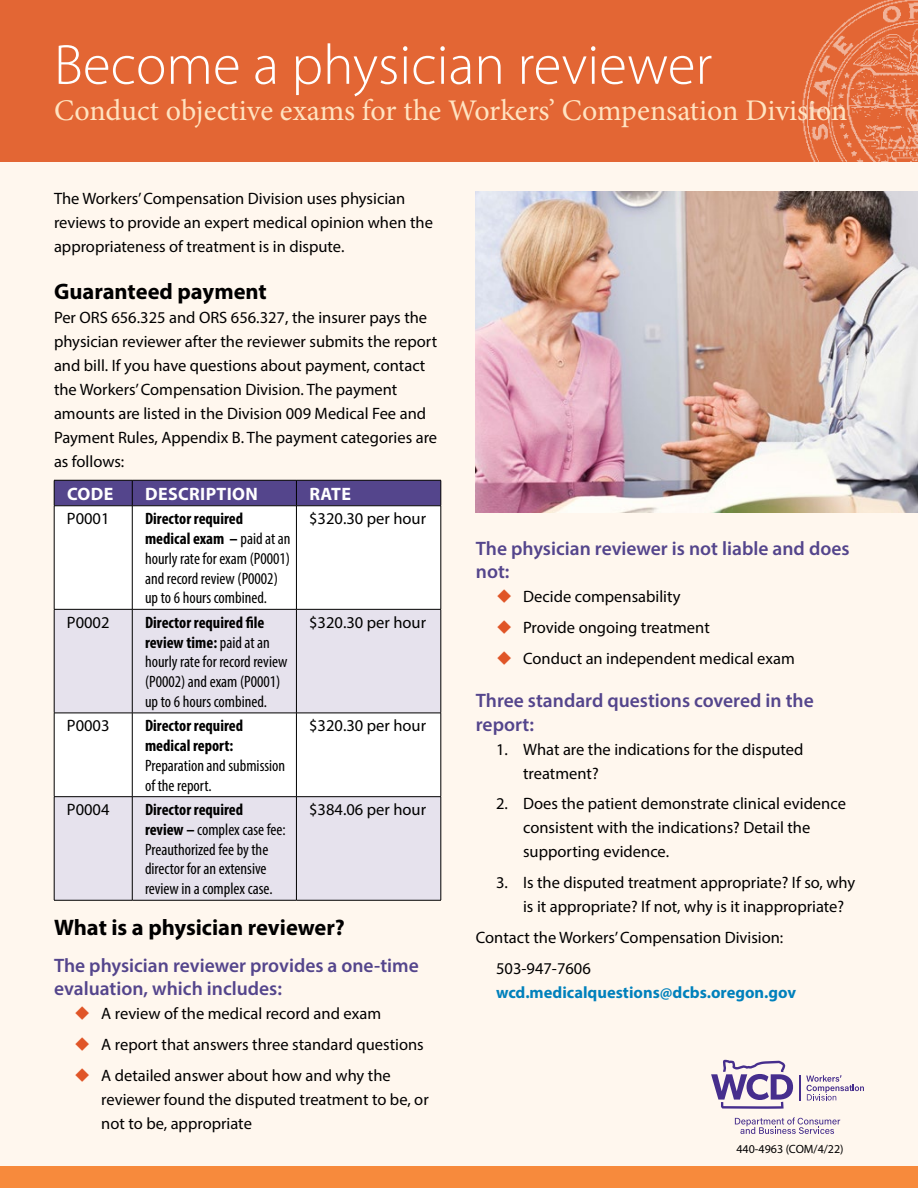
<style>
.page{position:relative;width:918px;height:1188px;background:#fff}
.page>*{position:absolute;margin:0;border:0;box-sizing:border-box;transform-origin:0 0}
.t1{font:300 57px "Myriad Pro";color:#fff}
.t2{font:30px "Minion Pro";letter-spacing:-.005em;color:#ffe3c1}
.t3{font:700 22.5px "Myriad Pro";color:#000}
.t4{font:600 19.5px/23.4px "Myriad Pro";color:#54458c}
.t5{font:700 18px "Myriad Pro";letter-spacing:.02em;color:#fff}
.body{font:16.5px/24px "Myriad Pro";color:#000}
.t6{font:condensed 16.5px/19.8px "Myriad Pro";color:#000}
.indent_contact{font:700 16.5px/24px "Myriad Pro";color:#0081bc}
.t7{font:12px "Myriad Pro";color:#000}
.s1{font-weight:700}
.s2{font-weight:400;color:#000}
</style>
<div class="page">
<div style="left:0;top:0;width:918px;height:162px;background:#e36634"></div>
<img style="left:802px;top:0;width:116px;height:162px">
<div style="left:0;top:162px;width:918px;height:1026px;background:#fff7ee"></div>
<div style="left:0;top:1166px;width:918px;height:22px;background:#f78a3c"></div>
<img style="left:476px;top:192px;width:442px;height:321px">
<div style="left:55px;top:507px;width:386px;height:102px;background:#fff"></div>
<svg style="left:55px;top:610px;width:386px;height:290px;background:#ece9f1"></svg>
<svg style="left:54px;top:480px;width:388px;height:26px;background:#4f4182"></svg>
<hr style="left:54px;top:506px;width:78px;height:1px;background:#000">
<hr style="left:132px;top:506px;width:164px;height:1px;background:#000">
<hr style="left:296px;top:506px;width:145px;height:1px;background:#000">
<hr style="left:54px;top:506px;width:1px;height:103px;background:#000">
<hr style="left:132px;top:506px;width:1px;height:103px;background:#000">
<hr style="left:296px;top:506px;width:1px;height:103px;background:#000">
<hr style="left:441px;top:506px;width:1px;height:103px;background:#000">
<hr style="left:54px;top:609px;width:78px;height:1px;background:#000">
<hr style="left:54px;top:610px;width:1px;height:103px;background:#000">
<hr style="left:132px;top:609px;width:164px;height:1px;background:#000">
<hr style="left:132px;top:610px;width:1px;height:103px;background:#000">
<hr style="left:296px;top:609px;width:145px;height:1px;background:#000">
<hr style="left:296px;top:610px;width:1px;height:103px;background:#000">
<hr style="left:441px;top:610px;width:1px;height:103px;background:#000">
<hr style="left:54px;top:713px;width:78px;height:1px;background:#000">
<hr style="left:54px;top:713px;width:1px;height:83px;background:#000">
<hr style="left:132px;top:713px;width:164px;height:1px;background:#000">
<hr style="left:132px;top:713px;width:1px;height:83px;background:#000">
<hr style="left:296px;top:713px;width:145px;height:1px;background:#000">
<hr style="left:296px;top:713px;width:1px;height:83px;background:#000">
<hr style="left:441px;top:713px;width:1px;height:83px;background:#000">
<hr style="left:54px;top:796px;width:78px;height:1px;background:#000">
<hr style="left:54px;top:797px;width:1px;height:103px;background:#000">
<hr style="left:132px;top:796px;width:164px;height:1px;background:#000">
<hr style="left:132px;top:797px;width:1px;height:103px;background:#000">
<hr style="left:296px;top:796px;width:145px;height:1px;background:#000">
<hr style="left:296px;top:797px;width:1px;height:103px;background:#000">
<hr style="left:441px;top:797px;width:1px;height:103px;background:#000">
<hr style="left:54px;top:900px;width:78px;height:1px;background:#000">
<hr style="left:132px;top:900px;width:164px;height:1px;background:#000">
<hr style="left:296px;top:900px;width:145px;height:1px;background:#000">
<svg style="left:799px;top:1075px;width:1px;height:25px"></svg>
<svg style="left:711px;top:1060px;width:82px;height:49px"></svg>
<svg style="left:806px;top:1075px;width:58px;height:26px"></svg>
<svg style="left:735px;top:1117px;width:105px;height:17px"></svg>
<p class="t1" style="left:54px;top:30px;width:660px">Become a physician reviewer</p>
<p class="t2" style="left:54px;top:90px;width:795px">Conduct objective exams for the Workers’ Compensation Division</p>
<p class="body" style="left:54px;top:186px;width:380px">The Workers’ Compensation Division uses physician reviews to provide an expert medical opinion when the appropriateness of treatment is in dispute.</p>
<p class="t3" style="left:54px;top:277px;width:214px">Guaranteed payment</p>
<p class="body" style="left:54px;top:306px;width:385px">Per ORS 656.325 and ORS 656.327, the insurer pays the physician reviewer after the reviewer submits the report and bill. If you have questions about payment, contact the Workers’ Compensation Division. The payment amounts are listed in the Division 009 Medical Fee and Payment Rules, Appendix B. The payment categories are as follows:</p>
<p class="t5" style="left:67px;top:482px;width:48px">CODE</p>
<p class="t5" style="left:145px;top:482px;width:114px">DESCRIPTION</p>
<p class="t5" style="left:309px;top:482px;width:43px">RATE</p>
<p class="body" style="left:67px;top:506px;width:44px">P0001</p>
<p class="t6" style="left:145px;top:509px;width:147px"><span class="s1">Director required medical exam –</span> paid at an hourly rate for exam (P0001) and record review (P0002) up to 6 hours combined.</p>
<p class="body" style="left:309px;top:506px;width:118px">$320.30 per hour</p>
<p class="body" style="left:67px;top:610px;width:44px">P0002</p>
<p class="t6" style="left:145px;top:612px;width:144px"><span class="s1">Director required file review time:</span> paid at an hourly rate for record review (P0002) and exam (P0001) up to 6 hours combined.</p>
<p class="body" style="left:309px;top:610px;width:118px">$320.30 per hour</p>
<p class="body" style="left:67px;top:713px;width:44px">P0003</p>
<p class="t6" style="left:145px;top:716px;width:142px"><span class="s1">Director required medical report:<br></span>Preparation and submission of the report.</p>
<p class="body" style="left:309px;top:713px;width:118px">$320.30 per hour</p>
<p class="body" style="left:67px;top:797px;width:44px">P0004</p>
<p class="t6" style="left:145px;top:800px;width:142px"><span class="s1">Director required review –</span> complex case fee:<br>Preauthorized fee by the director for an extensive review in a complex case.</p>
<p class="body" style="left:309px;top:797px;width:118px">$384.06 per hour</p>
<p class="t3" style="left:54px;top:913px;width:292px">What is a physician reviewer?</p>
<p class="t4" style="left:54px;top:953px;width:366px">The physician reviewer provides a one-time evaluation, which includes:</p>
<p class="body" style="left:101px;top:1001px;width:281px">A review of the medical record and exam</p>
<p class="body" style="left:101px;top:1032px;width:324px">A report that answers three standard questions</p>
<p class="body" style="left:101px;top:1063px;width:329px">A detailed answer about how and why the reviewer found the disputed treatment to be, or not to be, appropriate</p>
<p class="t4" style="left:476px;top:536px;width:375px">The physician reviewer is not liable and does not:</p>
<p class="body" style="left:523px;top:584px;width:159px">Decide compensability</p>
<p class="body" style="left:523px;top:615px;width:188px">Provide ongoing treatment</p>
<p class="body" style="left:523px;top:646px;width:273px">Conduct an independent medical exam</p>
<p class="t4" style="left:476px;top:688px;width:339px">Three standard questions covered in the report:</p>
<p class="body" style="left:523px;top:737px;width:282px;text-indent:-27px">1. What are the indications for the disputed treatment?</p>
<p class="body" style="left:523px;top:792px;width:324px;text-indent:-27px">2. Does the patient demonstrate clinical evidence consistent with the indications? Detail the supporting evidence.</p>
<p class="body" style="left:523px;top:870px;width:334px;text-indent:-27px">3. Is the disputed treatment appropriate? If so, why is it appropriate? If not, why is it inappropriate?</p>
<p class="body" style="left:476px;top:925px;width:309px">Contact the Workers’ Compensation Division:</p>
<p class="indent_contact" style="left:496px;top:955px;width:302px"><span class="s2">503-947-7606 </span>wcd.medicalquestions@dcbs.oregon.gov</p>
<p class="t7" style="left:736px;top:1141px;width:109px">440-4963 (COM/4/22)</p>
</div>
